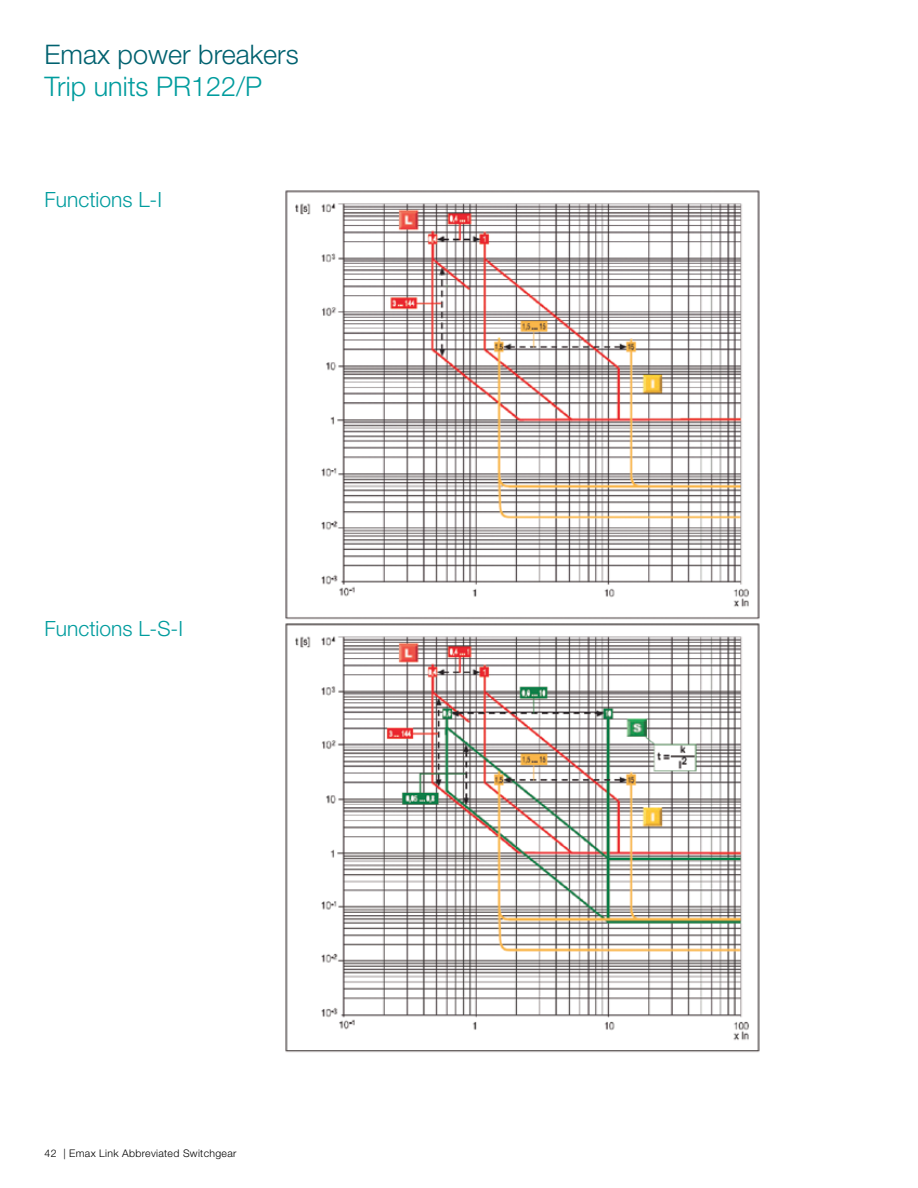
<style>
.page{position:relative;width:918px;height:1188px;background:#fff}
.page>*{position:absolute;margin:0;border:0;box-sizing:border-box;transform-origin:0 0}
.t1{font:300 27px "Helvetica Neue LT Std";color:#00616f}
.t2{font:300 27px "Helvetica Neue LT Std";color:#009c9e}
.t3{font:300 21px "Helvetica Neue LT Std";color:#009c9e}
.t4{font:300 10.5px "Helvetica Neue LT Std";letter-spacing:.03em;color:#000}
</style>
<div class="page">
<img style="left:285px;top:190px;width:475px;height:863px">
<h1 class="t1" style="left:45px;top:38px;width:256px">Emax power breakers</h1>
<h1 class="t2" style="left:45px;top:70px;width:219px">Trip units PR122/P</h1>
<h2 class="t3" style="left:45px;top:187px;width:119px">Functions L-I</h2>
<h2 class="t3" style="left:45px;top:616px;width:140px">Functions L-S-I</h2>
<p class="t4" style="left:45px;top:1147px;width:193px">42 | Emax Link Abbreviated Switchgear</p>
</div>
